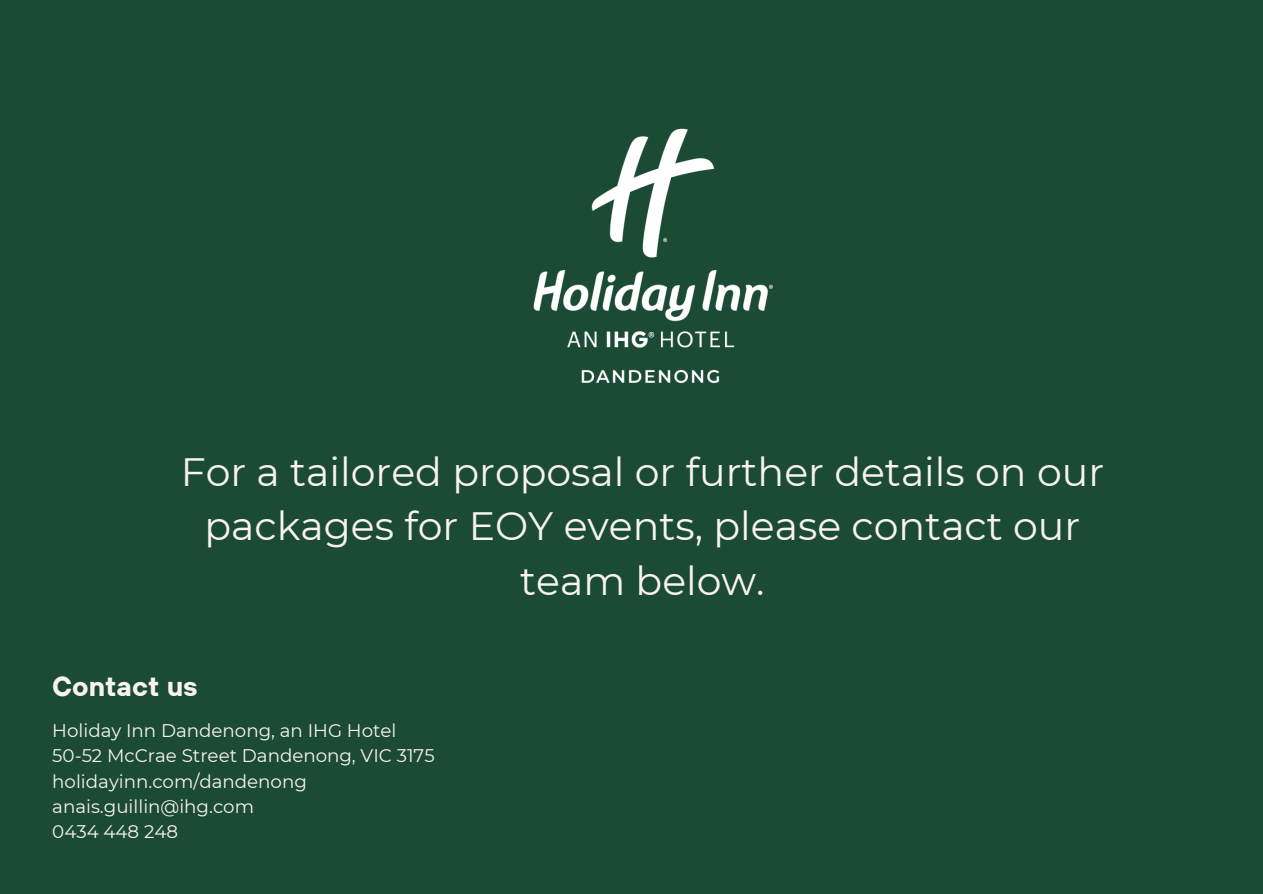
<style>
.page{position:relative;width:1263px;height:894px;background:#fff}
.page>*{position:absolute;margin:0;border:0;box-sizing:border-box;transform-origin:0 0}
.t1{font:39.45px/54.8px "Montserrat";color:#f9f3f0;text-align:center}
.t2{font:700 27.3px "TT Hoves";color:#f9f3f0}
.t3{font:18.3px "Montserrat";color:#f9f3f0}
</style>
<div class="page">
<div style="left:0;top:0;width:1263px;height:893px;background:#1b4b35"></div>
<img style="left:508px;top:109px;width:284px;height:295px;border-radius:50%">
<p class="t1" style="left:181px;top:444px;width:925px">For a tailored proposal or further details on our packages for EOY events, please contact our team below.</p>
<p class="t2" style="left:52px;top:668px;width:147px">Contact us</p>
<h1 class="t3" style="left:52px;top:719px;width:346px">Holiday Inn Dandenong, an IHG Hotel</h1>
<h2 class="t3" style="left:52px;top:744px;width:384px">50-52 McCrae Street Dandenong, VIC 3175</h2>
<p class="t3" style="left:52px;top:769px;width:256px">holidayinn.com/dandenong</p>
<p class="t3" style="left:52px;top:794px;width:203px">anais.guillin@ihg.com</p>
<p class="t3" style="left:52px;top:819px;width:127px">0434 448 248</p>
</div>
